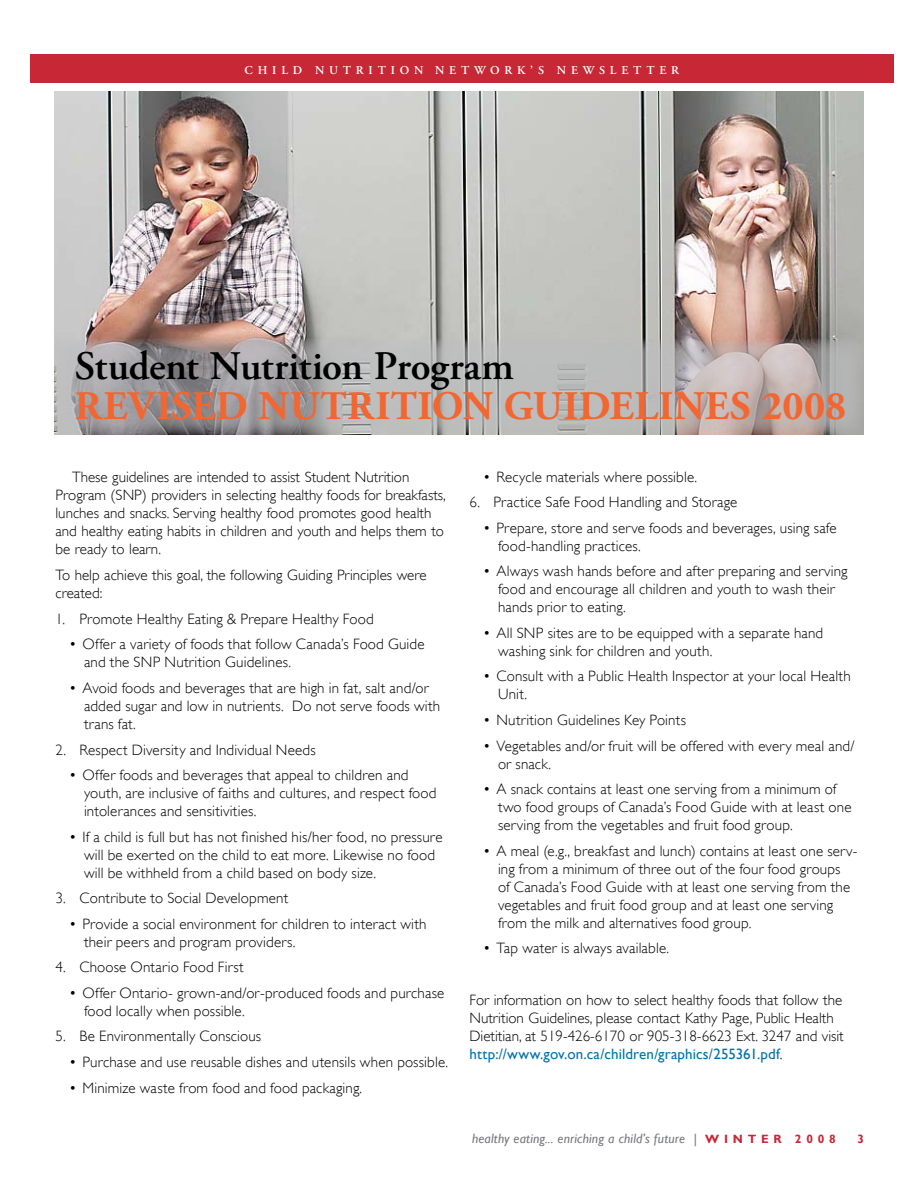
<style>
.page{position:relative;width:918px;height:1188px;background:#fff}
.page>*{position:absolute;margin:0;border:0;box-sizing:border-box;transform-origin:0 0}
.t1{font:700 40.5px "Adobe Garamond Pro";letter-spacing:.015em;color:#f26631}
.t2{font:600 40.5px "Adobe Garamond Pro";letter-spacing:-.01em;color:#000}
.t3{font:300 15px/18px "Gill Sans";letter-spacing:.01em;color:#000}
.t4{font:italic 13.5px "Gill Sans";letter-spacing:.015em;color:#77787b}
.t5{font:600 12px "Adobe Garamond Pro";letter-spacing:.4em;color:#fff}
.t6{font:700 12px "Gill Sans";color:#c82735}
.s1{font-weight:400;color:#0073af}
.s2{font-weight:700;font-style:normal;font-size:12px;color:#c82735}
</style>
<div class="page">
<div style="left:30px;top:55px;width:864px;height:28px;background:#c82735"></div>
<img style="left:54px;top:92px;width:810px;height:247px">
<svg style="left:54px;top:339px;width:810px;height:96px;background:#b0acad"></svg>
<p class="t5" style="left:245px;top:64px;width:436px">CHILD NUTRITION NETWORK’S NEWSLETTER</p>
<h1 class="t2" style="left:75px;top:343px;width:441px">Student Nutrition Program</h1>
<h1 class="t1" style="left:75px;top:383px;width:269px">REVISED NUTRITI</h1>
<h1 class="t1" style="left:432px;top:383px;width:416px">ON GUIDELINES 2008</h1>
<p class="t3" style="left:56px;top:468px;width:392px;text-indent:17px">These guidelines are intended to assist Student Nutrition Program (SNP) providers in selecting healthy foods for breakfasts, lunches and snacks. Serving healthy food promotes good health and healthy eating habits in children and youth and helps them to be ready to learn.</p>
<p class="t3" style="left:56px;top:566px;width:373px">To help achieve this goal, the following Guiding Principles were created:</p>
<p class="t3" style="left:56px;top:610px;width:320px">1. Promote Healthy Eating &amp; Prepare Healthy Food</p>
<p class="t3" style="left:84px;top:635px;width:342px;text-indent:-15px">• Offer a variety of foods that follow Canada’s Food Guide and the SNP Nutrition Guidelines.</p>
<p class="t3" style="left:84px;top:679px;width:358px;text-indent:-15px">• Avoid foods and beverages that are high in fat, salt and/or added sugar and low in nutrients. Do not serve foods with trans fat.</p>
<p class="t3" style="left:56px;top:740px;width:262px">2. Respect Diversity and Individual Needs</p>
<p class="t3" style="left:84px;top:766px;width:354px;text-indent:-15px">• Offer foods and beverages that appeal to children and youth, are inclusive of faiths and cultures, and respect food intolerances and sensitivities.</p>
<p class="t3" style="left:84px;top:828px;width:360px;text-indent:-15px">• If a child is full but has not finished his/her food, no pressure will be exerted on the child to eat more. Likewise no food will be withheld from a child based on body size.</p>
<p class="t3" style="left:56px;top:889px;width:234px">3. Contribute to Social Development</p>
<p class="t3" style="left:84px;top:915px;width:344px;text-indent:-15px">• Provide a social environment for children to interact with their peers and program providers.</p>
<p class="t3" style="left:56px;top:958px;width:190px">4. Choose Ontario Food First</p>
<p class="t3" style="left:84px;top:984px;width:362px;text-indent:-15px">• Offer Ontario- grown-and/or-produced foods and purchase food locally when possible.</p>
<p class="t3" style="left:56px;top:1027px;width:207px">5. Be Environmentally Conscious</p>
<p class="t3" style="left:69px;top:1053px;width:381px">• Purchase and use reusable dishes and utensils when possible.</p>
<p class="t3" style="left:69px;top:1078px;width:295px">• Minimize waste from food and food packaging.</p>
<p class="t3" style="left:483px;top:468px;width:216px">• Recycle materials where possible.</p>
<p class="t3" style="left:470px;top:493px;width:269px">6. Practice Safe Food Handling and Storage</p>
<p class="t3" style="left:498px;top:519px;width:340px;text-indent:-15px">• Prepare, store and serve foods and beverages, using safe food-handling practices.</p>
<p class="t3" style="left:498px;top:562px;width:351px;text-indent:-15px">• Always wash hands before and after preparing and serving food and encourage all children and youth to wash their hands prior to eating.</p>
<p class="t3" style="left:498px;top:624px;width:327px;text-indent:-15px">• All SNP sites are to be equipped with a separate hand washing sink for children and youth.</p>
<p class="t3" style="left:498px;top:667px;width:354px;text-indent:-15px">• Consult with a Public Health Inspector at your local Health<br>Unit.</p>
<p class="t3" style="left:483px;top:711px;width:205px">• Nutrition Guidelines Key Points</p>
<p class="t3" style="left:498px;top:736px;width:358px;text-indent:-15px">• Vegetables and/or fruit will be offered with every meal and/ or snack.</p>
<p class="t3" style="left:498px;top:780px;width:355px;text-indent:-15px">• A snack contains at least one serving from a minimum of two food groups of Canada’s Food Guide with at least one serving from the vegetables and fruit food group.</p>
<p class="t3" style="left:498px;top:842px;width:361px;text-indent:-15px">• A meal (e.g., breakfast and lunch) contains at least one serv&shy;ing from a minimum of three out of the four food groups<br>of Canada’s Food Guide with at least one serving from the vegetables and fruit food group and at least one serving from the milk and alternatives food group.</p>
<p class="t3" style="left:483px;top:939px;width:188px">• Tap water is always available.</p>
<p class="t3" style="left:470px;top:991px;width:376px">For information on how to select healthy foods that follow the Nutrition Guidelines, please contact Kathy Page, Public Health Dietitian, at 519-426-6170 or 905-318-6623 Ext. 3247 and visit <span class="s1">http://www.gov.on.ca/children/graphics/255361.pdf</span>.</p>
<p class="t4" style="left:472px;top:1131px;width:365px">healthy eating... enriching a child’s future | <span class="s2">W I N T E R 2 0 0 8</span></p>
<p class="t6" style="left:857px;top:1132px;width:8px">3</p>
</div>
